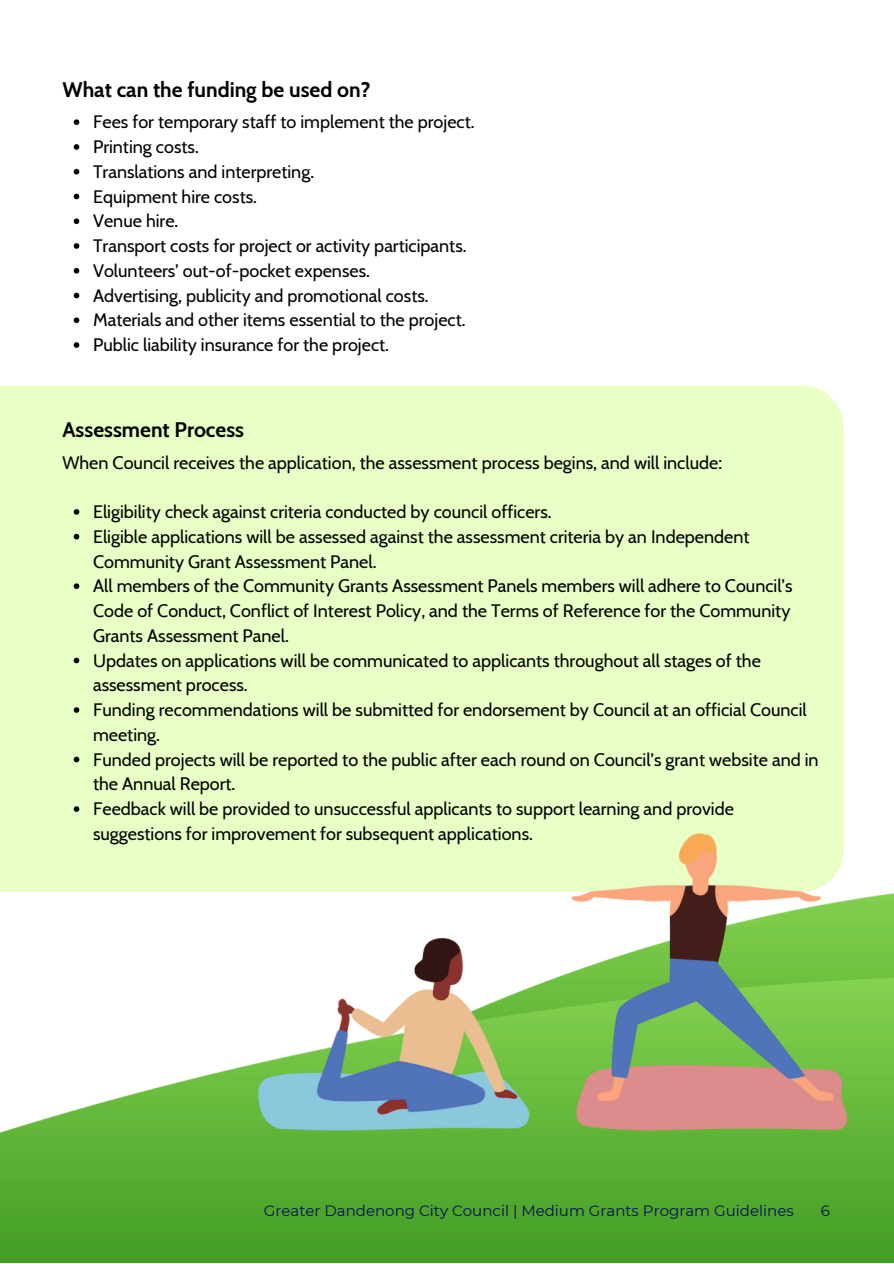
<style>
.page{position:relative;width:894px;height:1264px;background:#fff}
.page>*{position:absolute;margin:0;border:0;box-sizing:border-box;transform-origin:0 0}
.t1{font:700 21px "Cabin";color:#000}
.t2{font:18px/24.8px "Cabin";color:#000}
.t3{font:15px "Montserrat";color:#041253}
</style>
<div class="page">
<div style="left:0;top:385px;width:843px;height:363px;background:#e8ffc6"></div>
<svg style="left:74px;top:509px;width:5px;height:5px"></svg>
<svg style="left:74px;top:534px;width:5px;height:5px"></svg>
<svg style="left:74px;top:583px;width:5px;height:6px"></svg>
<svg style="left:74px;top:657px;width:5px;height:6px"></svg>
<svg style="left:74px;top:707px;width:5px;height:5px"></svg>
<img style="left:0;top:748px;width:893px;height:514px">
<svg style="left:74px;top:119px;width:5px;height:6px"></svg>
<svg style="left:74px;top:144px;width:5px;height:6px"></svg>
<svg style="left:74px;top:169px;width:5px;height:5px"></svg>
<svg style="left:74px;top:194px;width:5px;height:5px"></svg>
<svg style="left:74px;top:218px;width:5px;height:6px"></svg>
<svg style="left:74px;top:243px;width:5px;height:6px"></svg>
<svg style="left:74px;top:268px;width:5px;height:5px"></svg>
<svg style="left:74px;top:293px;width:5px;height:5px"></svg>
<svg style="left:74px;top:317px;width:5px;height:6px"></svg>
<svg style="left:74px;top:342px;width:5px;height:6px"></svg>
<p class="t1" style="left:62px;top:77px;width:309px">What can the funding be used on?</p>
<h2 class="t2" style="left:93px;top:110px;width:383px">Fees for temporary staff to implement the project.</h2>
<p class="t2" style="left:93px;top:134px;width:107px">Printing costs.</p>
<p class="t2" style="left:93px;top:159px;width:222px">Translations and interpreting.</p>
<p class="t2" style="left:93px;top:184px;width:165px">Equipment hire costs.</p>
<p class="t2" style="left:93px;top:209px;width:87px">Venue hire.</p>
<p class="t2" style="left:93px;top:233px;width:375px">Transport costs for project or activity participants.</p>
<p class="t2" style="left:93px;top:258px;width:278px">Volunteers’ out-of-pocket expenses.</p>
<p class="t2" style="left:93px;top:283px;width:337px">Advertising, publicity and promotional costs.</p>
<p class="t2" style="left:93px;top:308px;width:374px">Materials and other items essential to the project.</p>
<p class="t2" style="left:93px;top:332px;width:297px">Public liability insurance for the project.</p>
<h1 class="t1" style="left:62px;top:417px;width:183px">Assessment Process</h1>
<h1 class="t2" style="left:62px;top:450px;width:661px">When Council receives the application, the assessment process begins, and will include:</h1>
<p class="t2" style="left:93px;top:499px;width:460px">Eligibility check against criteria conducted by council officers.</p>
<p class="t2" style="left:93px;top:524px;width:657px">Eligible applications will be assessed against the assessment criteria by an Independent<br>Community Grant Assessment Panel.</p>
<p class="t2" style="left:93px;top:573px;width:700px;text-align:justify">All members of the Community Grants Assessment Panels members will adhere to Council’s Code of Conduct, Conflict of Interest Policy, and the Terms of Reference for the Community Grants Assessment Panel.</p>
<p class="t2" style="left:93px;top:648px;width:669px">Updates on applications will be communicated to applicants throughout all stages of the assessment process.</p>
<p class="t2" style="left:93px;top:697px;width:715px">Funding recommendations will be submitted for endorsement by Council at an official Council meeting.</p>
<p class="t2" style="left:93px;top:747px;width:727px">Funded projects will be reported to the public after each round on Council’s grant website and in the Annual Report.</p>
<p class="t2" style="left:93px;top:796px;width:642px">Feedback will be provided to unsuccessful applicants to support learning and provide suggestions for improvement for subsequent applications.</p>
<p class="t3" style="left:264px;top:1201px;width:531px">Greater Dandenong City Council | Medium Grants Program Guidelines</p>
<p class="t3" style="left:820px;top:1201px;width:11px">6</p>
</div>
